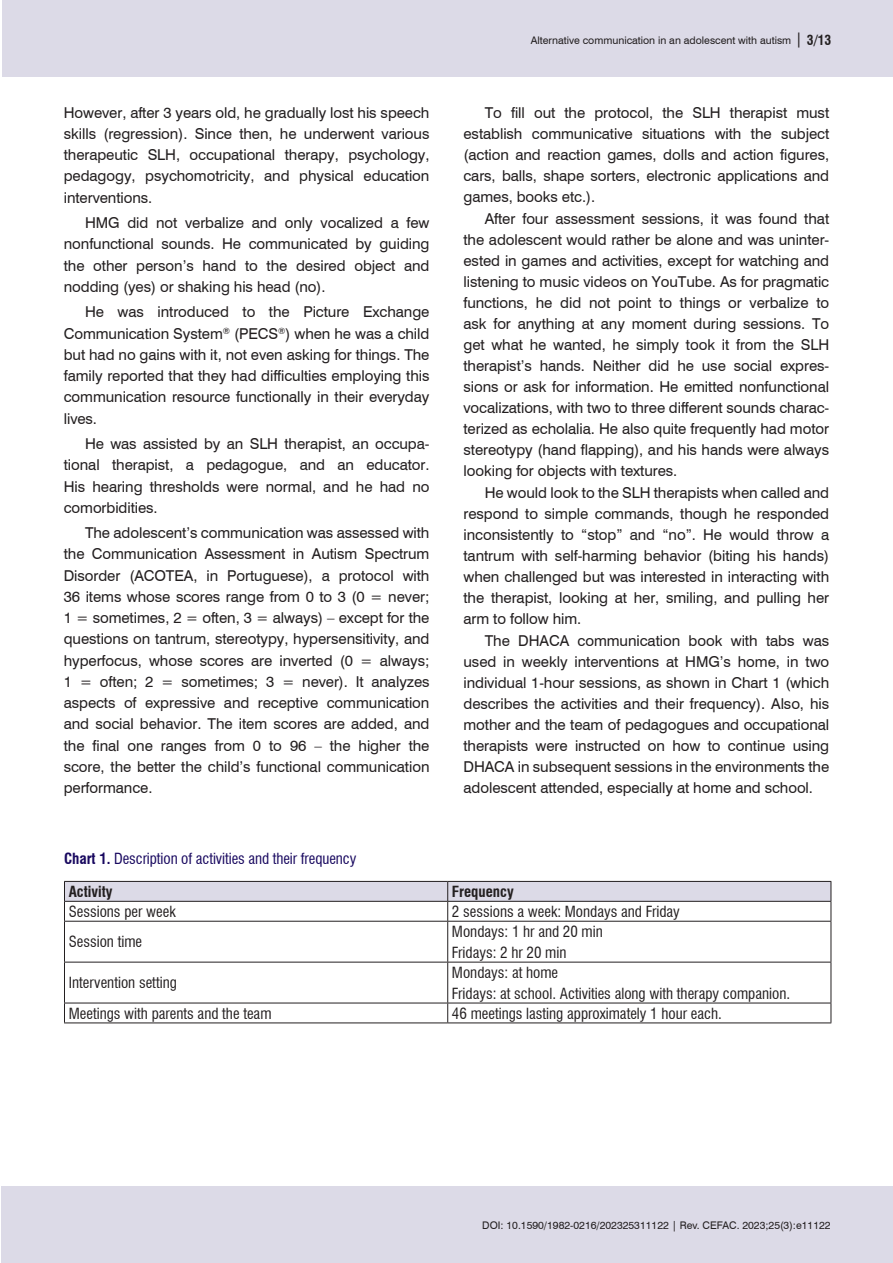
<style>
.page{position:relative;width:893px;height:1263px;background:#fff}
.page>*{position:absolute;margin:0;border:0;box-sizing:border-box;transform-origin:0 0}
.Corpo_do_texto_INGL{font:15px/21px "Swiss 721 BT";letter-spacing:-.005em;color:#231f20;text-align:justify}
.Texto_tabelas{font:condensed 15px "Swiss 721 BT";color:#231f20}
.Titulo_tabelas_e_gr{font:condensed 15px "Swiss 721 BT";letter-spacing:-.005em;color:#18085f}
.Texto_tabelas-2{font:700 condensed 15px "Swiss 721 BT";color:#231f20}
.t1{font:10.5px "Swiss 721 BT";color:#231f20}
.s1{font-size:15px}
.s2{font-weight:700;font-stretch:condensed;font-size:13.5px}
.s3{font-weight:700}
</style>
<div class="page">
<div style="left:1px;top:1186px;width:892px;height:77px;background:#dcdae7"></div>
<div style="left:2px;top:0;width:891px;height:77px;background:#dcdae7"></div>
<svg style="left:64px;top:881px;width:768px;height:40px"></svg>
<hr style="left:64px;top:921px;width:384px;height:1px;background:#231f20">
<hr style="left:64px;top:921px;width:1px;height:41px;background:#231f20">
<hr style="left:448px;top:921px;width:383px;height:1px;background:#231f20">
<hr style="left:447px;top:921px;width:1px;height:41px;background:#231f20">
<hr style="left:831px;top:921px;width:1px;height:41px;background:#231f20">
<hr style="left:64px;top:962px;width:384px;height:1px;background:#231f20">
<hr style="left:64px;top:962px;width:1px;height:41px;background:#231f20">
<hr style="left:448px;top:962px;width:383px;height:1px;background:#231f20">
<hr style="left:447px;top:962px;width:1px;height:41px;background:#231f20">
<hr style="left:831px;top:962px;width:1px;height:41px;background:#231f20">
<hr style="left:64px;top:1003px;width:384px;height:1px;background:#231f20">
<svg style="left:64px;top:1003px;width:1px;height:19px"></svg>
<hr style="left:448px;top:1003px;width:383px;height:1px;background:#231f20">
<svg style="left:447px;top:1003px;width:1px;height:19px"></svg>
<svg style="left:831px;top:1003px;width:1px;height:19px"></svg>
<hr style="left:64px;top:1022px;width:384px;height:1px;background:#231f20">
<hr style="left:448px;top:1022px;width:383px;height:1px;background:#231f20">
<p class="Corpo_do_texto_INGL" style="left:64px;top:101px;width:367px">However, after 3 years old, he gradually lost his speech skills (regression). Since then, he underwent various therapeutic SLH, occupational therapy, psychology, pedagogy, psychomotricity, and physical education interventions.</p>
<p class="Corpo_do_texto_INGL" style="left:64px;top:212px;width:367px;text-indent:21px">HMG did not verbalize and only vocalized a few nonfunctional sounds. He communicated by guiding the other person’s hand to the desired object and nodding (yes) or shaking his head (no).</p>
<p class="Corpo_do_texto_INGL" style="left:64px;top:301px;width:367px;text-indent:21px">He was introduced to the Picture Exchange Communication System<sup>®</sup> (PECS<sup>®</sup>) when he was a child but had no gains with it, not even asking for things. The family reported that they had difficulties employing this communication resource functionally in their everyday lives.</p>
<p class="Corpo_do_texto_INGL" style="left:64px;top:432px;width:367px;text-indent:21px">He was assisted by an SLH therapist, an occupa&shy;tional therapist, a pedagogue, and an educator.<br>His hearing thresholds were normal, and he had no comorbidities.</p>
<p class="Corpo_do_texto_INGL" style="left:64px;top:522px;width:367px;text-indent:21px">The adolescent’s communication was assessed with the Communication Assessment in Autism Spectrum Disorder (ACOTEA, in Portuguese), a protocol with 36 items whose scores range from 0 to 3 (0 = never; 1 = sometimes, 2 = often, 3 = always) – except for the questions on tantrum, stereotypy, hypersensitivity, and hyperfocus, whose scores are inverted (0 = always; 1 = often; 2 = sometimes; 3 = never). It analyzes aspects of expressive and receptive communication and social behavior. The item scores are added, and the final one ranges from 0 to 96 – the higher the score, the better the child’s functional communication performance.</p>
<p class="t1" style="left:531px;top:33px;width:302px">Alternative communication in an adolescent with autism <span class="s1">|</span> <span class="s2">3/13</span></p>
<p class="Corpo_do_texto_INGL" style="left:463px;top:101px;width:367px;text-indent:21px">To fill out the protocol, the SLH therapist must establish communicative situations with the subject (action and reaction games, dolls and action figures, cars, balls, shape sorters, electronic applications and games, books etc.).</p>
<p class="Corpo_do_texto_INGL" style="left:463px;top:207px;width:367px;text-indent:21px">After four assessment sessions, it was found that the adolescent would rather be alone and was uninter&shy;ested in games and activities, except for watching and listening to music videos on YouTube. As for pragmatic functions, he did not point to things or verbalize to ask for anything at any moment during sessions. To get what he wanted, he simply took it from the SLH therapist’s hands. Neither did he use social expres&shy;sions or ask for information. He emitted nonfunctional vocalizations, with two to three different sounds charac&shy;terized as echolalia. He also quite frequently had motor stereotypy (hand flapping), and his hands were always looking for objects with textures.</p>
<p class="Corpo_do_texto_INGL" style="left:463px;top:481px;width:367px;text-indent:21px">He would look to the SLH therapists when called and respond to simple commands, though he responded inconsistently to “stop” and “no”. He would throw a tantrum with self-harming behavior (biting his hands) when challenged but was interested in interacting with the therapist, looking at her, smiling, and pulling her arm to follow him.</p>
<p class="Corpo_do_texto_INGL" style="left:463px;top:630px;width:367px;text-indent:21px">The DHACA communication book with tabs was used in weekly interventions at HMG’s home, in two individual 1-hour sessions, as shown in Chart 1 (which describes the activities and their frequency). Also, his mother and the team of pedagogues and occupational therapists were instructed on how to continue using DHACA in subsequent sessions in the environments the adolescent attended, especially at home and school.</p>
<p class="Titulo_tabelas_e_gr" style="left:64px;top:849px;width:294px"><span class="s3">Chart 1.</span> Description of activities and their frequency</p>
<p class="Texto_tabelas-2" style="left:69px;top:883px;width:45px">Activity</p>
<p class="Texto_tabelas-2" style="left:452px;top:883px;width:63px">Frequency</p>
<p class="Texto_tabelas" style="left:69px;top:902px;width:109px">Sessions per week</p>
<p class="Texto_tabelas" style="left:452px;top:902px;width:229px">2 sessions a week: Mondays and Friday</p>
<p class="Texto_tabelas" style="left:69px;top:933px;width:75px">Session time</p>
<p class="Texto_tabelas" style="left:452px;top:922px;width:152px">Mondays: 1 hr and 20 min</p>
<p class="Texto_tabelas" style="left:452px;top:943px;width:116px">Fridays: 2 hr 20 min</p>
<p class="Texto_tabelas" style="left:69px;top:974px;width:110px">Intervention setting</p>
<p class="Texto_tabelas" style="left:452px;top:963px;width:108px">Mondays: at home</p>
<p class="Texto_tabelas" style="left:452px;top:984px;width:340px">Fridays: at school. Activities along with therapy companion.</p>
<p class="Texto_tabelas" style="left:69px;top:1004px;width:204px">Meetings with parents and the team</p>
<p class="Texto_tabelas" style="left:452px;top:1004px;width:271px">46 meetings lasting approximately 1 hour each.</p>
<p class="t1" style="left:482px;top:1218px;width:350px">DOI: 10.1590/1982-0216/202325311122 | Rev. CEFAC. 2023;25(3):e11122</p>
</div>
